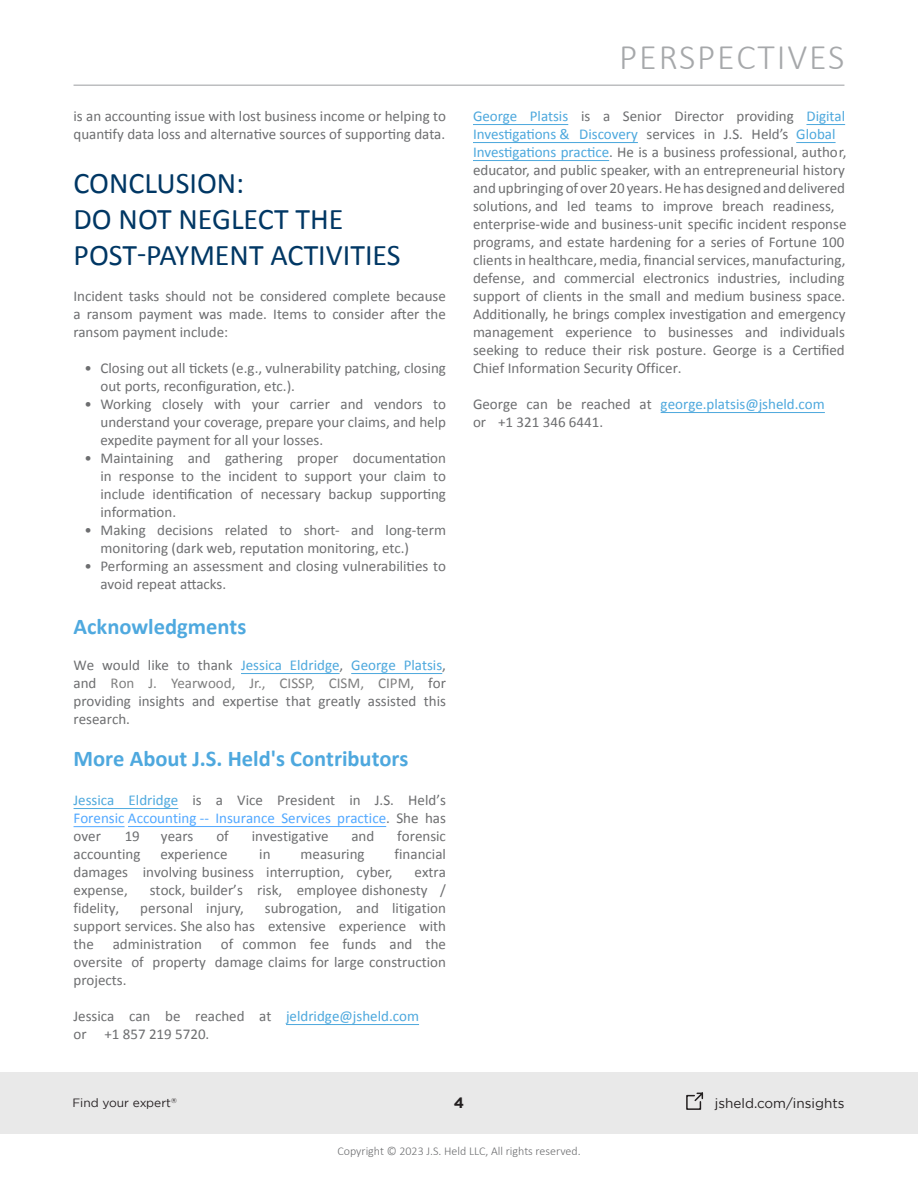
<style>
.page{position:relative;width:918px;height:1188px;background:#fff}
.page>*{position:absolute;margin:0;border:0;box-sizing:border-box;transform-origin:0 0}
.t1{font:300 36px "Calibri";letter-spacing:.05em;color:#a6a8aa}
.Main_Titles{font:30px/36px "Calibri";color:#003764}
.Text_Styles{font:700 22.5px "Calibri";color:#4ea8de}
.Text_Styles-2{font:700 22.5px "Calibri";color:#4fa9df}
.Text_Styles-3{font:15px/18px "Calibri";color:#6d6e70}
.Text_Styles-4{font:15px/18px "Calibri";color:#51a8ff;text-align:justify}
.t2{font:700 15px "Gotham";color:#231f20}
.t3{font:13.5px "Gotham";color:#231f20}
.t4{font:300 12px "Calibri";color:#6d6e70}
.t5{font:12px "Gotham";color:#241f21}
.t6{font:7.05px "Gotham";color:#241f21}
.s1{color:#4da8dd}
.s2{color:#808080}
.s3{color:#4ea9de}
.s4{color:#6d6e70}
</style>
<div class="page">
<div style="left:0;top:1072px;width:918px;height:62px;background:#e9e9e9"></div>
<hr style="left:74px;top:85px;width:770px;height:1px;background:#a6a8ab">
<svg style="left:686px;top:1092px;width:18px;height:18px"></svg>
<hr style="left:473px;top:124px;width:95px;height:1px;background:#4da8dd">
<hr style="left:806px;top:124px;width:39px;height:1px;background:#4da8dd">
<hr style="left:473px;top:142px;width:165px;height:1px;background:#4da8dd">
<hr style="left:796px;top:142px;width:40px;height:1px;background:#4da8dd">
<hr style="left:473px;top:160px;width:136px;height:1px;background:#4da8dd">
<hr style="left:661px;top:412px;width:164px;height:1px;background:#4da8dd">
<hr style="left:241px;top:673px;width:99px;height:1px;background:#4da8dd">
<hr style="left:351px;top:673px;width:91px;height:1px;background:#4da8dd">
<hr style="left:74px;top:808px;width:104px;height:1px;background:#4ea9de">
<hr style="left:74px;top:826px;width:51px;height:1px;background:#51a8ff">
<hr style="left:128px;top:826px;width:258px;height:1px;background:#51a8ff">
<hr style="left:286px;top:1024px;width:133px;height:1px;background:#4da8dd">
<p class="Text_Styles-3" style="left:74px;top:107px;width:374px">is an accounting issue with lost business income or helping to quantify data loss and alternative sources of supporting data.</p>
<p class="Main_Titles" style="left:74px;top:164px;width:329px">CONCLUSION:<br>DO NOT NEGLECT THE<br>POST-PAYMENT ACTIVITIES</p>
<p class="Text_Styles-3" style="left:74px;top:287px;width:374px;text-align:justify">Incident tasks should not be considered complete because a ransom payment was made. Items to consider after the ransom payment include:</p>
<p class="Text_Styles-3" style="left:101px;top:359px;width:347px;text-indent:-16px">• Closing out all tickets (e.g., vulnerability patching, closing out ports, reconfiguration, etc.).</p>
<p class="Text_Styles-3" style="left:101px;top:395px;width:347px;text-align:justify;text-indent:-16px">• Working closely with your carrier and vendors to understand your coverage, prepare your claims, and help expedite payment for all your losses.</p>
<p class="Text_Styles-3" style="left:101px;top:449px;width:347px;text-align:justify;text-indent:-16px">• Maintaining and gathering proper documentation in response to the incident to support your claim to include identification of necessary backup supporting information.</p>
<p class="Text_Styles-3" style="left:101px;top:521px;width:347px;text-indent:-16px">• Making decisions related to short- and long-term monitoring (dark web, reputation monitoring, etc.)</p>
<p class="Text_Styles-3" style="left:101px;top:557px;width:347px;text-indent:-16px">• Performing an assessment and closing vulnerabilities to avoid repeat attacks.</p>
<p class="Text_Styles-2" style="left:74px;top:613px;width:174px">Acknowledgments</p>
<p class="Text_Styles-3" style="left:74px;top:656px;width:374px;text-align:justify">We would like to thank <span class="s1">Jessica Eldridge</span>, <span class="s1">George Platsis</span>, and <span class="s2">Ron J. Yearwood, Jr., CISSP, CISM, CIPM</span>, for providing insights and expertise that greatly assisted this research.</p>
<p class="Text_Styles" style="left:74px;top:743px;width:337px">More About J.S. Held's Contributors</p>
<p class="Text_Styles-4" style="left:74px;top:791px;width:374px"><span class="s3">Jessica Eldridge</span> <span class="s4">is a Vice President in J.S. Held’s </span>Forensic Accounting -- Insurance Services practice<span class="s4">. She has over</span></p>
<p class="Text_Styles-3" style="left:125px;top:827px;width:17px">19</p>
<p class="Text_Styles-3" style="left:161px;top:827px;width:34px">years</p>
<p class="Text_Styles-3" style="left:216px;top:827px;width:14px">of</p>
<p class="Text_Styles-3" style="left:252px;top:827px;width:78px">investigative</p>
<p class="Text_Styles-3" style="left:351px;top:827px;width:24px">and</p>
<p class="Text_Styles-3" style="left:397px;top:827px;width:50px">forensic</p>
<p class="Text_Styles-3" style="left:74px;top:845px;width:68px">accounting</p>
<p class="Text_Styles-3" style="left:160px;top:845px;width:69px">experience</p>
<p class="Text_Styles-3" style="left:259px;top:845px;width:13px">in</p>
<p class="Text_Styles-3" style="left:301px;top:845px;width:65px">measuring</p>
<p class="Text_Styles-3" style="left:395px;top:845px;width:53px">financial</p>
<p class="Text_Styles-3" style="left:74px;top:863px;width:321px">damages involving business interruption, cyber,</p>
<p class="Text_Styles-3" style="left:415px;top:863px;width:33px">extra</p>
<p class="Text_Styles-3" style="left:74px;top:881px;width:56px">expense,</p>
<p class="Text_Styles-3" style="left:150px;top:881px;width:298px">stock, builder’s risk, employee dishonesty /</p>
<p class="Text_Styles-3" style="left:74px;top:899px;width:47px">fidelity,</p>
<p class="Text_Styles-3" style="left:140px;top:899px;width:105px">personal injury,</p>
<p class="Text_Styles-3" style="left:74px;top:899px;width:374px;text-align:justify;text-indent:191px">subrogation, and litigation support services. She also has extensive experience with the</p>
<p class="Text_Styles-3" style="left:74px;top:935px;width:374px;text-align:justify;text-indent:147px">of common fee funds and the oversite of property damage claims for large construction projects.</p>
<p class="Text_Styles-3" style="left:74px;top:1007px;width:347px">Jessica can be reached at <span class="s1">jeldridge@jsheld.com </span>or +1 857 219 5720.</p>
<p class="Text_Styles-3" style="left:113px;top:935px;width:91px">administration</p>
<h1 class="t1" style="left:619px;top:35px;width:227px">PERSPECTIVES</h1>
<p class="Text_Styles-3" style="left:473px;top:107px;width:375px"><span class="s1">George Platsis</span> is a Senior Director providing <span class="s1">Digital Investigations &amp; Discovery</span> services in J.S. Held’s <span class="s1">Global Investigations practice</span>. He is a business professional, author, educator, and public speaker, with an entrepreneurial history and upbringing of over 20 years.He has designed and delivered solutions, and led teams to improve breach readiness, enterprise-wide and business-unit specific incident response programs, and estate hardening for a series of Fortune 100 clients in healthcare, media, financial services, manufacturing, defense, and commercial electronics industries, including support of clients in the small and medium business space.<br>Additionally, he brings complex investigation and emergency management experience to businesses and individuals seeking to reduce their risk posture. George is a Certified Chief Information Security Officer.</p>
<p class="Text_Styles-3" style="left:473px;top:395px;width:353px">George can be reached at <span class="s1">george.platsis@jsheld.com </span>or +1 321 346 6441.</p>
<p class="t5" style="left:72px;top:1096px;width:100px">Find your expert</p>
<p class="t2" style="left:454px;top:1093px;width:12px">4</p>
<p class="t3" style="left:715px;top:1095px;width:131px">jsheld.com/insights</p>
<p class="t6" style="left:171px;top:1096px;width:7px">®</p>
<p class="t4" style="left:337px;top:1144px;width:245px">Copyright © 2023 J.S. Held LLC, All rights reserved.</p>
</div>
